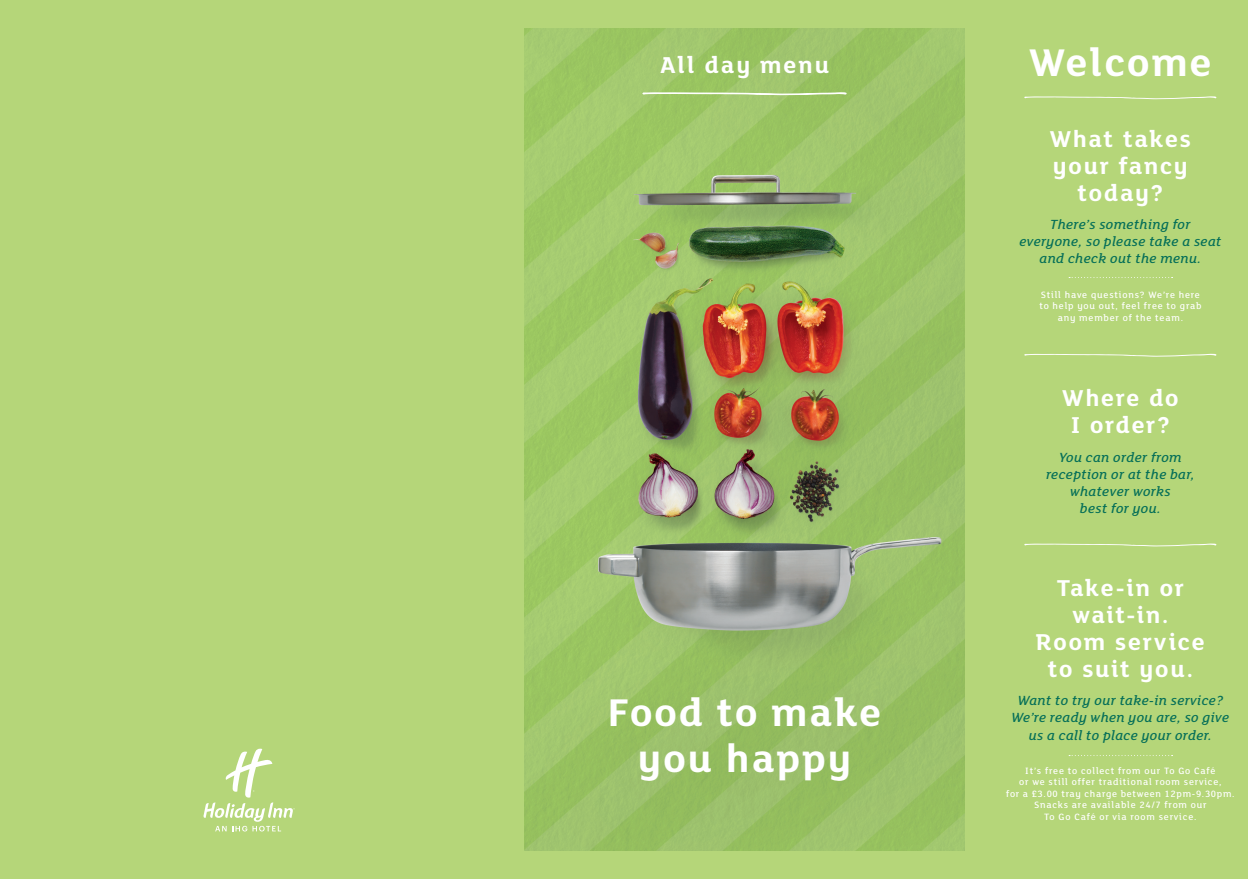
<style>
.page{position:relative;width:1248px;height:879px;background:#fff}
.page>*{position:absolute;margin:0;border:0;box-sizing:border-box;transform-origin:0 0}
.t1{font:700 42px/46px "FS Lola";letter-spacing:.05em;color:#fff;text-align:center}
.t2{font:700 25px/27px "FS Lola";letter-spacing:.07em;color:#fff;text-align:center}
.t3{font:italic 500 14.4px/17.1px "FS Lola";letter-spacing:.03em;color:#056f58;text-align:center}
.t4{font:500 10px/11.5px "FS Lola";letter-spacing:.08em;color:#fff;text-align:center}
</style>
<div class="page">
<div style="left:0;top:0;width:992px;height:879px;background:#b5d679"></div>
<div style="left:992px;top:0;width:255px;height:879px;background:#b5d679"></div>
<img style="left:524px;top:28px;width:440px;height:822px">
<svg style="left:203px;top:748px;width:92px;height:83px"></svg>
<svg style="left:1024px;top:543px;width:192px;height:3px"></svg>
<svg style="left:1024px;top:354px;width:192px;height:3px"></svg>
<svg style="left:1024px;top:96px;width:192px;height:3px"></svg>
<svg style="left:1068px;top:755px;width:104px;height:1px"></svg>
<svg style="left:1068px;top:277px;width:104px;height:1px"></svg>
<svg style="left:642px;top:92px;width:204px;height:3px"></svg>
<h2 class="t2" style="left:660px;top:50px;width:170px">All day menu</h2>
<h1 class="t1" style="left:608px;top:686px;width:275px">Food to make you happy</h1>
<h1 class="t1" style="left:1029px;top:37px;width:184px">Welcome</h1>
<h2 class="t2" style="left:1049px;top:124px;width:143px">What takes your fancy today?</h2>
<h3 class="t3" style="left:1019px;top:215px;width:203px">There’s something for everyone, so please take a seat and check out the menu.</h3>
<p class="t4" style="left:1039px;top:288px;width:163px">Still have questions? We’re here to help you out, feel free to grab any member of the team.</p>
<h2 class="t2" style="left:1062px;top:383px;width:118px">Where do<br>I order?</h2>
<h3 class="t3" style="left:1045px;top:448px;width:150px">You can order from reception or at the bar, whatever works<br>best for you.</h3>
<h2 class="t2" style="left:1035px;top:573px;width:170px">Take-in or wait-in.<br>Room service to suit you.</h2>
<h3 class="t3" style="left:1011px;top:691px;width:219px">Want to try our take-in service?<br>We’re ready when you are, so give us a call to place your order.</h3>
<p class="t4" style="left:1006px;top:764px;width:230px">It’s free to collect from our To Go Café<br>or we still offer traditional room service,<br>for a £3.00 tray charge between 12pm-9.30pm.<br>Snacks are available 24/7 from our<br>To Go Café or via room service.</p>
</div>
